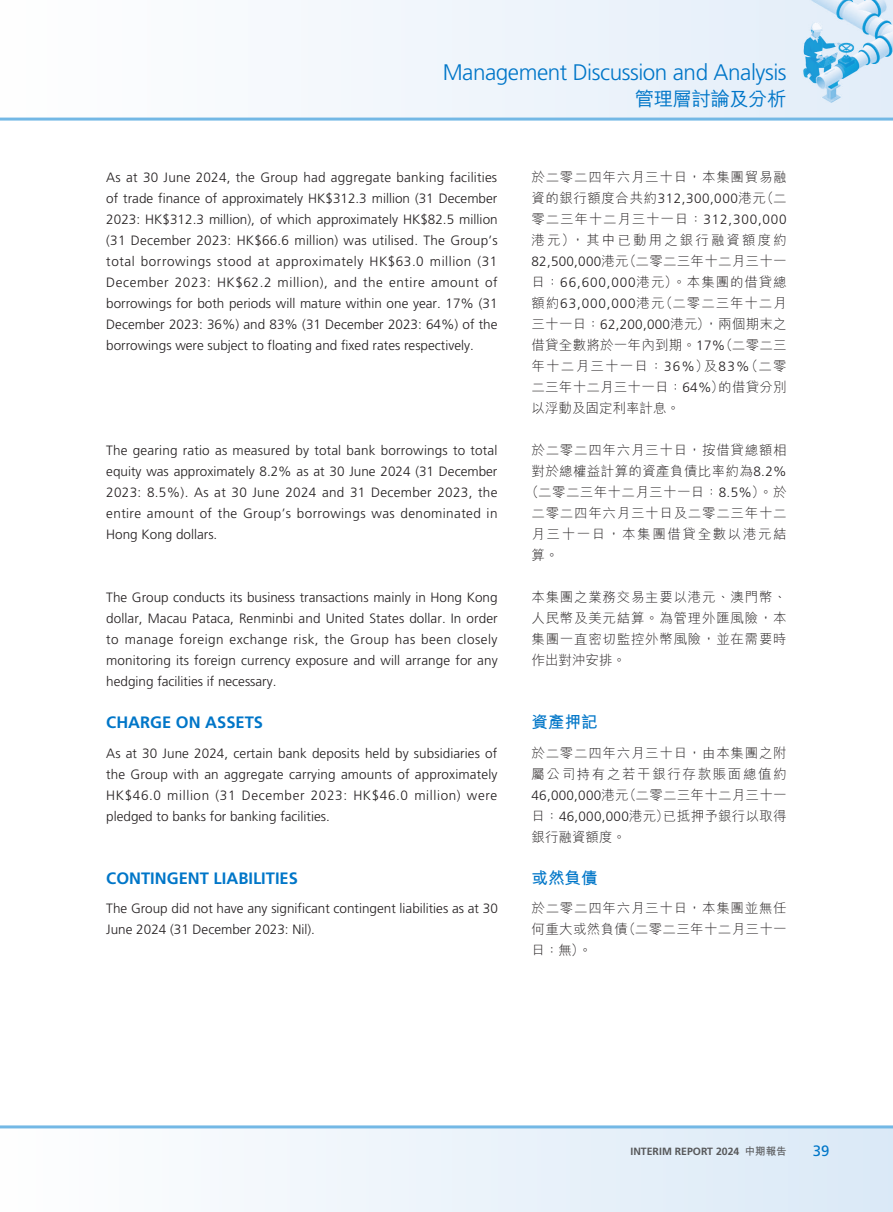
<style>
.page{position:relative;width:893px;height:1212px;background:#fff}
.page>*{position:absolute;margin:0;border:0;box-sizing:border-box;transform-origin:0 0}
.t1{font:300 22.5px "Frutiger LT Std";letter-spacing:-.02em;color:#0076c8}
.t2{font:500 19.5px "M Hei HK";letter-spacing:-.03em;color:#0076c8}
.t3{font:700 16.5px "Frutiger LT Std";color:#0076c8}
.t4{font:700 16.5px "M Hei HK";color:#0076c8}
.t5{font:15px "Frutiger LT Std";color:#0076c8}
.t6{font:300 13.5px/21px "Frutiger LT Std";color:#231f20;text-align:justify}
.t7{font:300 13.5px/21px "M Hei HK";letter-spacing:.055em;color:#231f20;text-align:justify}
.t8{font:300 13.5px "M Hei HK";letter-spacing:.03em;color:#231f20}
.t9{font:300 13.5px "M Hei HK";letter-spacing:.025em;color:#231f20}
.t10{font:300 13.5px "M Hei HK";letter-spacing:.12em;color:#231f20}
.t11{font:700 10.5px "Frutiger LT Std";color:#57585a}
.s1{font-family:"Frutiger LT Std"}
.s2{font-family:"M Hei HK"}
</style>
<div class="page">
<div style="left:0;top:1127px;width:893px;height:85px;background:linear-gradient(to right,#fefefe,#dae9f7)"></div>
<hr style="left:0;top:1125px;width:893px;height:3px;background:#73b8e5">
<img style="left:0;top:0;width:893px;height:118px">
<hr style="left:0;top:118px;width:893px;height:3px;background:#73b8e5">
<h1 class="t1" style="left:443px;top:59px;width:345px">Management Discussion and Analysis</h1>
<h2 class="t2" style="left:635px;top:84px;width:153px">管理層討論及分析</h2>
<p class="t6" style="left:106px;top:167px;width:393px">As at 30 June 2024, the Group had aggregate banking facilities of trade finance of approximately HK$312.3 million (31 December 2023: HK$312.3 million), of which approximately HK$82.5 million (31 December 2023: HK$66.6 million) was utilised. The Group’s total borrowings stood at approximately HK$63.0 million (31<br>December 2023: HK$62.2 million), and the entire amount of borrowings for both periods will mature within one year. 17% (31<br>December 2023: 36%) and 83% (31 December 2023: 64%) of the borrowings were subject to floating and fixed rates respectively.</p>
<p class="t6" style="left:106px;top:440px;width:393px">The gearing ratio as measured by total bank borrowings to total equity was approximately 8.2% as at 30 June 2024 (31 December 2023: 8.5%). As at 30 June 2024 and 31 December 2023, the entire amount of the Group’s borrowings was denominated in Hong Kong dollars.</p>
<p class="t6" style="left:106px;top:587px;width:393px">The Group conducts its business transactions mainly in Hong Kong dollar, Macau Pataca, Renminbi and United States dollar. In order to manage foreign exchange risk, the Group has been closely monitoring its foreign currency exposure and will arrange for any hedging facilities if necessary.</p>
<p class="t3" style="left:106px;top:713px;width:158px">CHARGE ON ASSETS</p>
<p class="t6" style="left:106px;top:743px;width:393px">As at 30 June 2024, certain bank deposits held by subsidiaries of the Group with an aggregate carrying amounts of approximately HK$46.0 million (31 December 2023: HK$46.0 million) were pledged to banks for banking facilities.</p>
<p class="t3" style="left:106px;top:868px;width:193px">CONTINGENT LIABILITIES</p>
<p class="t6" style="left:106px;top:898px;width:393px">The Group did not have any significant contingent liabilities as at 30<br>June 2024 (31 December 2023: Nil).</p>
<p class="t7" style="left:531px;top:166px;width:257px">於二零二四年六月三十日，本集團貿易融資的銀行額度合共約<span class="s1">312,300,000</span>港元（二零二三年十二月三十一日：<span class="s1">312,300,000</span>港元），其中已動用之銀行融資額度約<span class="s1">82,500,000</span>港元（二零二三年十二月三十一日：<span class="s1">66,600,000</span>港元）。本集團的借貸總額約<span class="s1">63,000,000</span>港元（二零二三年十二月三十一日：<span class="s1">62,200,000</span>港元），兩個期末之借貸全數將於一年內到期。<span class="s1">17%</span>（二零二三年十二月三十一日：<span class="s1">36%</span>）及<span class="s1">83%</span>（二零二三年十二月三十一日：<span class="s1">64%</span>）的借貸分別以浮動及固定利率計息。</p>
<p class="t7" style="left:531px;top:439px;width:257px">於二零二四年六月三十日，按借貸總額相</p>
<p class="t9" style="left:531px;top:462px;width:257px">對於總權益計算的資產負債比率約為<span class="s1">8.2%</span></p>
<p class="t8" style="left:526px;top:483px;width:263px">（二零二三年十二月三十一日：<span class="s1">8.5%</span>）。於</p>
<p class="t7" style="left:531px;top:502px;width:257px">二零二四年六月三十日及二零二三年十二</p>
<p class="t10" style="left:531px;top:525px;width:257px">月三十一日，本集團借貸全數以港元結</p>
<p class="t7" style="left:531px;top:544px;width:28px">算。</p>
<p class="t7" style="left:531px;top:586px;width:257px">本集團之業務交易主要以港元、澳門幣、人民幣及美元結算。為管理外匯風險，本集團一直密切監控外幣風險，並在需要時作出對沖安排。</p>
<p class="t4" style="left:531px;top:710px;width:67px">資產押記</p>
<p class="t7" style="left:531px;top:742px;width:257px">於二零二四年六月三十日，由本集團之附屬公司持有之若干銀行存款賬面總值約<span class="s1">46,000,000</span>港元（二零二三年十二月三十一日：<span class="s1">46,000,000</span>港元）已抵押予銀行以取得銀行融資額度。</p>
<p class="t4" style="left:531px;top:866px;width:67px">或然負債</p>
<p class="t7" style="left:531px;top:897px;width:257px">於二零二四年六月三十日，本集團並無任何重大或然負債（二零二三年十二月三十一日：無）。</p>
<p class="t11" style="left:630px;top:1145px;width:158px">INTERIM REPORT 2024 <span class="s2">中期報告</span></p>
<p class="t5" style="left:813px;top:1142px;width:18px">39</p>
</div>
